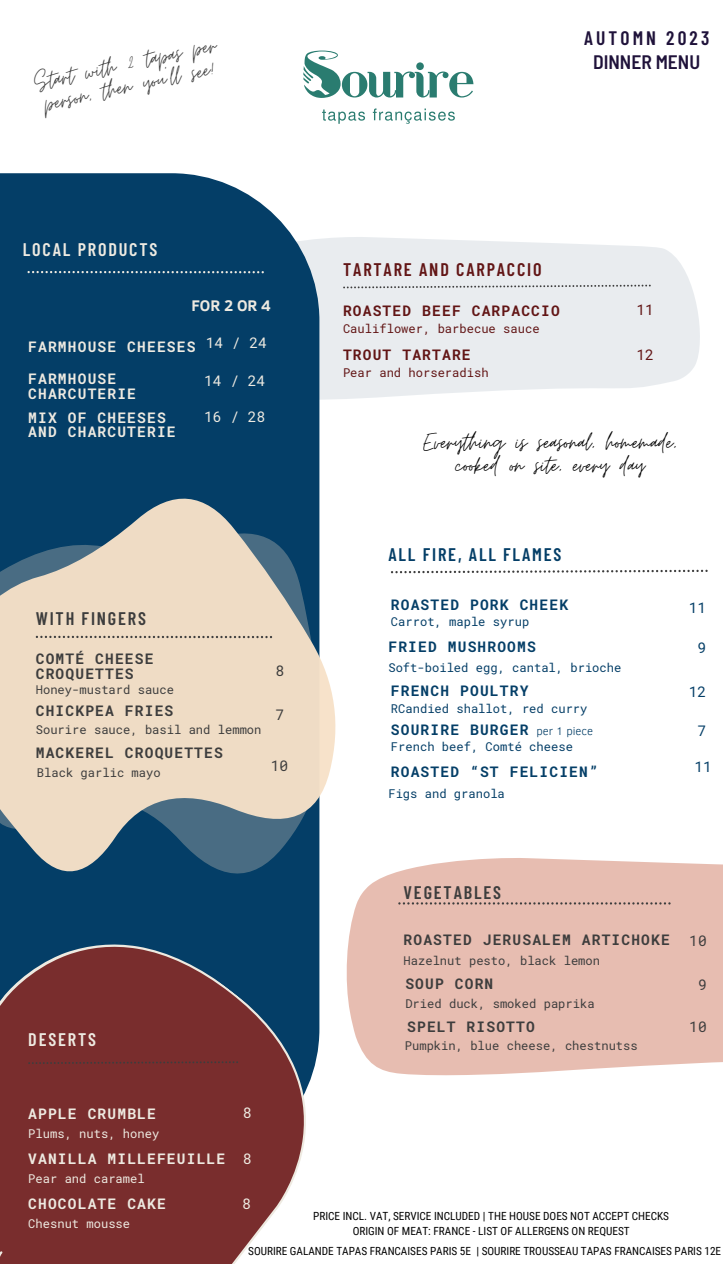
<style>
.page{position:relative;width:723px;height:1264px;background:#fff}
.page>*{position:absolute;margin:0;border:0;box-sizing:border-box;transform-origin:0 0}
.t1{font:28.5px "Moon Time";color:#000}
.t2{font:28.5px/22.5px "Moon Time";color:#3d3d3d}
.t3{font:600 semi-condensed 19.5px "Barlow";color:#1f123a}
.t4{font:600 19.5px "Barlow Condensed";letter-spacing:.16em;color:#1f123a}
.t5{font:600 18.15px "Barlow Condensed";letter-spacing:.1em;color:#3d3d3d}
.t6{font:600 18.15px "Barlow Condensed";letter-spacing:.1em;color:#eeeae1}
.t7{font:600 18.15px "Barlow Condensed";letter-spacing:.1em;color:#621515}
.t8{font:600 18.15px "Barlow Condensed";letter-spacing:.1em;color:#043e67}
.t9{font:700 15.75px "Clear Sans";color:#eeeae1}
.t10{font:700 14.55px/14.5px "Roboto Mono";letter-spacing:.08em;color:#eeeae1}
.t11{font:700 14.55px/14.5px "Roboto Mono";letter-spacing:.08em;color:#3d3d3d}
.t12{font:700 14.55px "Roboto Mono";letter-spacing:.08em;color:#043e67}
.t13{font:700 14.55px "Roboto Mono";letter-spacing:.08em;color:#621515}
.t14{font:14.55px "Roboto Mono";color:#eeeae1}
.t15{font:14.55px "Roboto Mono";color:#3d3d3d}
.t16{font:14.55px "Roboto Mono";color:#043e67}
.t17{font:14.55px "Roboto Mono";color:#621515}
.t18{font:12.15px "Roboto Mono";color:#3d3d3d}
.t19{font:12.15px "Roboto Mono";color:#043e67}
.t20{font:12.15px "Roboto Mono";color:#eeeae1}
.t21{font:12.15px "Roboto Mono";color:#621515}
.t22{font:300 11.55px "Clear Sans";color:#043e67}
.t23{font:11.25px "Roboto Condensed";color:#000}
</style>
<div class="page">
<svg style="left:319px;top:237px;width:381px;height:164px;fill:#e9ecef"></svg>
<div style="left:0;top:173px;width:319px;height:244px;background:#043e67"></div>
<div style="left:365px;top:858px;width:358px;height:218px;background:#e7bdb1"></div>
<svg style="left:0;top:974px;width:365px;height:289px;fill:#792d2d"></svg>
<svg style="left:428px;top:569px;width:280px;height:4px"></svg>
<svg style="left:0;top:570px;width:428px;height:404px"></svg>
<svg style="left:0;top:417px;width:420px;height:543px"></svg>
<svg style="left:28px;top:271px;width:236px;height:2px"></svg>
<svg style="left:398px;top:902px;width:272px;height:2px"></svg>
<svg style="left:28px;top:1061px;width:210px;height:3px"></svg>
<svg style="left:36px;top:635px;width:236px;height:3px"></svg>
<svg style="left:322px;top:109px;width:43px;height:15px"></svg>
<svg style="left:373px;top:108px;width:82px;height:16px"></svg>
<svg style="left:303px;top:51px;width:170px;height:47px"></svg>
<svg style="left:343px;top:285px;width:308px;height:3px"></svg>
<p class="t2" style="left:33px;top:73px;width:186px;rotate:-12deg">Start with 2 tapas per person, then you'll see!</p>
<p class="t6" style="left:23px;top:237px;width:136px">LOCAL PRODUCTS</p>
<p class="t9" style="left:191px;top:294px;width:81px">FOR 2 OR 4</p>
<p class="t10" style="left:28px;top:338px;width:169px">FARMHOUSE CHEESES</p>
<p class="t10" style="left:28px;top:371px;width:109px">FARMHOUSE<br>CHARCUTERIE</p>
<p class="t10" style="left:28px;top:409px;width:149px">MIX OF CHEESES<br>AND CHARCUTERIE</p>
<p class="t14" style="left:206px;top:333px;width:63px">14 / 24</p>
<p class="t14" style="left:204px;top:370px;width:63px">14 / 24</p>
<p class="t14" style="left:204px;top:407px;width:63px">16 / 28</p>
<p class="t5" style="left:36px;top:607px;width:112px">WITH FINGERS</p>
<p class="t11" style="left:36px;top:651px;width:119px">COMTÉ CHEESE<br>CROQUETTES</p>
<p class="t18" style="left:36px;top:681px;width:140px">Honey-mustard sauce</p>
<p class="t15" style="left:276px;top:661px;width:10px">8</p>
<p class="t11" style="left:36px;top:703px;width:139px">CHICKPEA FRIES</p>
<p class="t15" style="left:276px;top:704px;width:10px">7</p>
<p class="t18" style="left:36px;top:721px;width:227px">Sourire sauce, basil and lemmon</p>
<p class="t11" style="left:36px;top:745px;width:189px">MACKEREL CROQUETTES</p>
<p class="t18" style="left:37px;top:764px;width:125px">Black garlic mayo</p>
<p class="t15" style="left:271px;top:756px;width:19px">10</p>
<p class="t6" style="left:28px;top:1027px;width:69px">DESERTS</p>
<p class="t10" style="left:28px;top:1105px;width:129px">APPLE CRUMBLE</p>
<p class="t20" style="left:28px;top:1125px;width:133px">Plums, nuts, honey</p>
<p class="t20" style="left:28px;top:1170px;width:118px">Pear and caramel</p>
<p class="t10" style="left:28px;top:1150px;width:198px">VANILLA MILLEFEUILLE</p>
<p class="t10" style="left:28px;top:1195px;width:139px">CHOCOLATE CAKE</p>
<p class="t14" style="left:243px;top:1103px;width:10px">8</p>
<p class="t14" style="left:243px;top:1148px;width:10px">8</p>
<p class="t14" style="left:242px;top:1193px;width:10px">8</p>
<p class="t4" style="left:584px;top:25px;width:127px">AUTOMN 2023</p>
<p class="t3" style="left:593px;top:49px;width:109px">DINNER MENU</p>
<p class="t7" style="left:343px;top:257px;width:200px">TARTARE AND CARPACCIO</p>
<p class="t13" style="left:343px;top:301px;width:218px">ROASTED BEEF CARPACCIO</p>
<p class="t21" style="left:343px;top:320px;width:198px">Cauliflower, barbecue sauce</p>
<p class="t17" style="left:636px;top:299px;width:19px">11</p>
<p class="t13" style="left:343px;top:345px;width:129px">TROUT TARTARE</p>
<p class="t17" style="left:636px;top:345px;width:19px">12</p>
<p class="t21" style="left:343px;top:364px;width:147px">Pear and horseradish</p>
<p class="t1" style="left:423px;top:425px;width:255px">Everything is seasonal, homemade,</p>
<p class="t1" style="left:455px;top:447px;width:191px">cooked on site, every day</p>
<p class="t8" style="left:388px;top:543px;width:174px">ALL FIRE, ALL FLAMES</p>
<p class="t12" style="left:391px;top:594px;width:179px">ROASTED PORK CHEEK</p>
<p class="t19" style="left:391px;top:613px;width:140px">Carrot, maple syrup</p>
<p class="t16" style="left:689px;top:597px;width:19px">11</p>
<p class="t12" style="left:388px;top:636px;width:149px">FRIED MUSHROOMS</p>
<p class="t16" style="left:697px;top:638px;width:10px">9</p>
<p class="t19" style="left:388px;top:659px;width:234px">Soft-boiled egg, cantal, brioche</p>
<p class="t12" style="left:391px;top:681px;width:139px">FRENCH POULTRY</p>
<p class="t16" style="left:689px;top:681px;width:19px">12</p>
<p class="t12" style="left:391px;top:720px;width:139px">SOURIRE BURGER</p>
<p class="t22" style="left:536px;top:722px;width:58px">per 1 piece</p>
<p class="t16" style="left:697px;top:720px;width:10px">7</p>
<p class="t19" style="left:391px;top:738px;width:184px">French beef, Comté cheese</p>
<p class="t19" style="left:391px;top:700px;width:198px">RCandied shallot, red curry</p>
<p class="t12" style="left:391px;top:762px;width:208px">ROASTED “ST FELICIEN”</p>
<p class="t19" style="left:388px;top:785px;width:118px">Figs and granola</p>
<p class="t5" style="left:403px;top:880px;width:99px">VEGETABLES</p>
<p class="t16" style="left:694px;top:756px;width:19px">11</p>
<p class="t11" style="left:403px;top:932px;width:268px">ROASTED JERUSALEM ARTICHOKE</p>
<p class="t15" style="left:689px;top:930px;width:19px">10</p>
<p class="t18" style="left:403px;top:951px;width:198px">Hazelnut pesto, black lemon</p>
<p class="t11" style="left:405px;top:975px;width:89px">SOUP CORN</p>
<p class="t15" style="left:698px;top:974px;width:10px">9</p>
<p class="t18" style="left:405px;top:995px;width:191px">Dried duck, smoked paprika</p>
<p class="t11" style="left:407px;top:1018px;width:129px">SPELT RISOTTO</p>
<p class="t15" style="left:689px;top:1017px;width:19px">10</p>
<p class="t18" style="left:405px;top:1037px;width:234px">Pumpkin, blue cheese, chestnutss</p>
<p class="t20" style="left:28px;top:1215px;width:103px">Chesnut mousse</p>
<p class="t23" style="left:313px;top:1209px;width:357px">PRICE INCL. VAT, SERVICE INCLUDED | THE HOUSE DOES NOT ACCEPT CHECKS</p>
<p class="t23" style="left:353px;top:1224px;width:278px">ORIGIN OF MEAT: FRANCE - LIST OF ALLERGENS ON REQUEST</p>
<p class="t23" style="left:248px;top:1244px;width:474px">SOURIRE GALANDE TAPAS FRANCAISES PARIS 5E | SOURIRE TROUSSEAU TAPAS FRANCAISES PARIS 12E</p>
</div>
